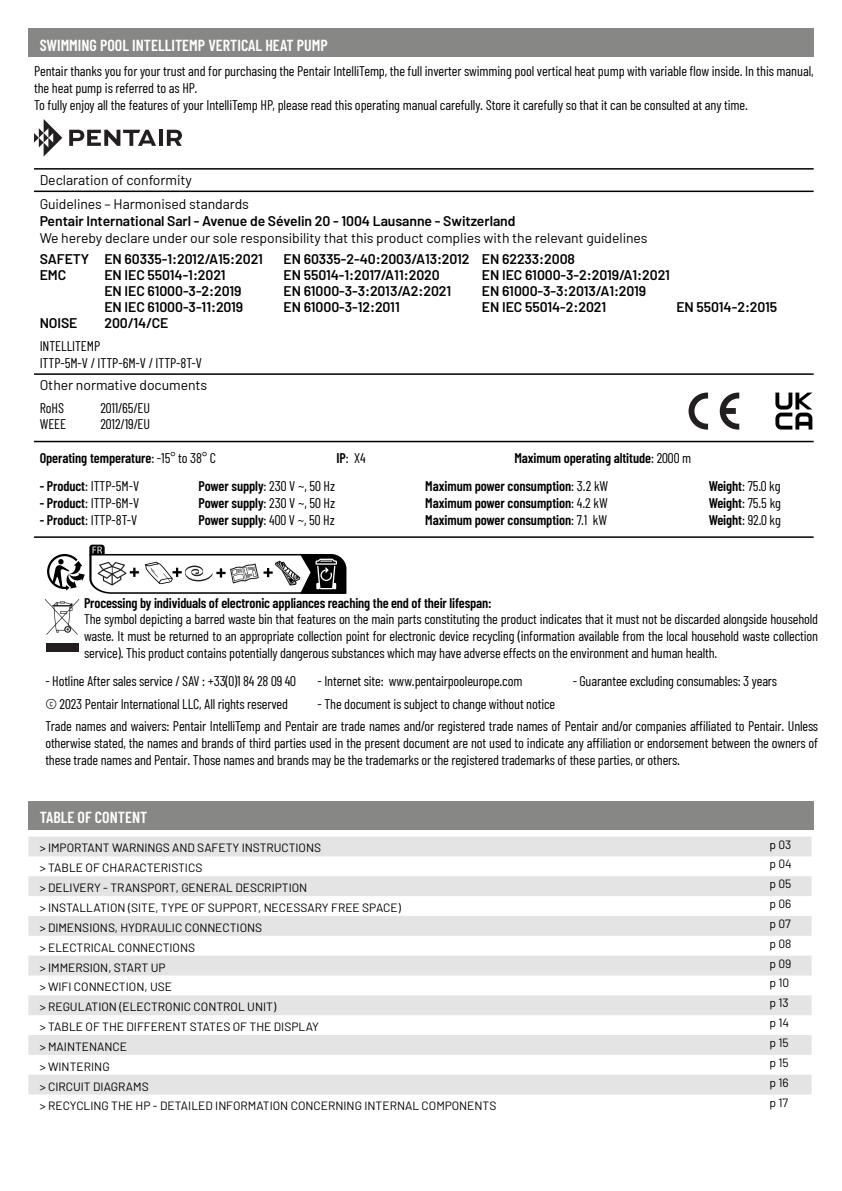
<style>
.page{position:relative;width:842px;height:1191px;background:#fff}
.page>*{position:absolute;margin:0;border:0;box-sizing:border-box;transform-origin:0 0}
.t1{font:600 16px "Barlow Condensed";color:#fff}
.t2{font:14px/16.8px "Barlow Condensed";letter-spacing:-.01em;color:#000}
.t3{font:600 14px "Barlow";letter-spacing:-.005em;color:#000}
.t4{font:600 14px "Barlow Condensed";letter-spacing:-.005em;color:#000}
.t5{font:14px/24.2px "Barlow";letter-spacing:-.005em;color:#000}
.t6{font:12px "Barlow";color:#000}
.s1{font-weight:400}
.s2{font-weight:600}
</style>
<div class="page">
<div style="left:46px;top:643px;width:32px;height:9px;background:#231f20"></div>
<svg style="left:45px;top:544px;width:301px;height:91px"></svg>
<svg style="left:688px;top:392px;width:20px;height:37px"></svg>
<svg style="left:720px;top:392px;width:19px;height:37px"></svg>
<svg style="left:775px;top:392px;width:37px;height:37px"></svg>
<div style="left:28px;top:28px;width:786px;height:29px;background:#878786"></div>
<hr style="left:34px;top:168px;width:780px;height:2px;background:#000">
<hr style="left:34px;top:191px;width:780px;height:1px;background:#000">
<hr style="left:34px;top:373px;width:780px;height:2px;background:#000">
<hr style="left:34px;top:441px;width:780px;height:1px;background:#000">
<hr style="left:34px;top:536px;width:780px;height:2px;background:#000">
<svg style="left:34px;top:119px;width:28px;height:37px"></svg>
<svg style="left:69px;top:130px;width:87px;height:16px"></svg>
<hr style="left:159px;top:130px;width:4px;height:16px;background:#231f20">
<svg style="left:167px;top:130px;width:15px;height:16px"></svg>
<div style="left:28px;top:801px;width:786px;height:28px;background:#878786"></div>
<svg style="left:28px;top:836px;width:784px;height:258px;fill:#e5e4e4"></svg>
<p class="t1" style="left:40px;top:33px;width:290px">SWIMMING POOL INTELLITEMP VERTICAL HEAT PUMP</p>
<p class="t2" style="left:34px;top:63px;width:781px">Pentair thanks you for your trust and for purchasing the Pentair IntelliTemp, the full inverter swimming pool vertical heat pump with variable flow inside. In this manual, the heat pump is referred to as HP.<br>To fully enjoy all the features of your IntelliTemp HP, please read this operating manual carefully. Store it carefully so that it can be consulted at any time.</p>
<p class="t5" style="left:40px;top:167px;width:211px">Declaration of conformity<br>Guidelines – Harmonised standards</p>
<p class="t3" style="left:40px;top:212px;width:477px">Pentair International Sarl - Avenue de Sévelin 20 - 1004 Lausanne - Switzerland</p>
<p class="t5" style="left:40px;top:225px;width:609px">We hereby declare under our sole responsibility that this product complies with the relevant guidelines</p>
<p class="t3" style="left:40px;top:251px;width:225px">SAFETY EN 60335-1:2012/A15:2021</p>
<p class="t3" style="left:283px;top:251px;width:293px">EN 60335-2-40:2003/A13:2012 EN 62233:2008</p>
<p class="t3" style="left:40px;top:267px;width:28px">EMC</p>
<p class="t3" style="left:104px;top:267px;width:123px">EN IEC 55014-1:2021</p>
<p class="t3" style="left:283px;top:267px;width:158px">EN 55014-1:2017/A11:2020</p>
<p class="t3" style="left:482px;top:267px;width:190px">EN IEC 61000-3-2:2019/A1:2021</p>
<p class="t3" style="left:104px;top:283px;width:139px">EN IEC 61000-3-2:2019</p>
<p class="t3" style="left:283px;top:283px;width:169px">EN 61000-3-3:2013/A2:2021</p>
<p class="t3" style="left:482px;top:283px;width:166px">EN 61000-3-3:2013/A1:2019</p>
<p class="t3" style="left:104px;top:299px;width:140px">EN IEC 61000-3-11:2019</p>
<p class="t3" style="left:283px;top:299px;width:118px">EN 61000-3-12:2011</p>
<p class="t3" style="left:482px;top:299px;width:126px">EN IEC 55014-2:2021</p>
<p class="t3" style="left:676px;top:299px;width:102px">EN 55014-2:2015</p>
<p class="t3" style="left:40px;top:315px;width:39px">NOISE</p>
<p class="t3" style="left:104px;top:315px;width:66px">200/14/CE</p>
<p class="t2" style="left:40px;top:337px;width:164px">INTELLITEMP<br>ITTP-5M-V / ITTP-6M-V / ITTP-8T-V</p>
<p class="t5" style="left:40px;top:373px;width:169px">Other normative documents</p>
<p class="t2" style="left:40px;top:399px;width:26px">RoHS</p>
<p class="t2" style="left:100px;top:399px;width:51px">2011/65/EU</p>
<p class="t2" style="left:40px;top:415px;width:28px">WEEE</p>
<p class="t2" style="left:100px;top:415px;width:51px">2012/19/EU</p>
<p class="t4" style="left:40px;top:448px;width:178px">Operating temperature<span class="s1">: -15° to 38° C</span></p>
<p class="t2" style="left:336px;top:449px;width:31px"><span class="s2">IP</span>: X4</p>
<p class="t4" style="left:514px;top:448px;width:178px">Maximum operating altitude<span class="s1">: 2000 m</span></p>
<p class="t2" style="left:40px;top:477px;width:101px"><span class="s2">- Product</span>: ITTP-5M-V</p>
<p class="t4" style="left:198px;top:476px;width:138px">Power supply<span class="s1">: 230 V ~, 50 Hz</span></p>
<p class="t4" style="left:425px;top:476px;width:185px">Maximum power consumption<span class="s1">: 3.2 kW</span></p>
<p class="t2" style="left:709px;top:477px;width:73px"><span class="s2">Weight</span>: 75.0 kg</p>
<p class="t2" style="left:40px;top:494px;width:101px"><span class="s2">- Product</span>: ITTP-6M-V</p>
<p class="t4" style="left:198px;top:493px;width:138px">Power supply<span class="s1">: 230 V ~, 50 Hz</span></p>
<p class="t4" style="left:425px;top:493px;width:184px">Maximum power consumption<span class="s1">: 4.2 kW</span></p>
<p class="t2" style="left:709px;top:494px;width:74px"><span class="s2">Weight</span>: 75.5 kg</p>
<p class="t2" style="left:40px;top:511px;width:99px"><span class="s2">- Product</span>: ITTP-8T-V</p>
<p class="t4" style="left:198px;top:510px;width:138px">Power supply<span class="s1">: 400 V ~, 50 Hz</span></p>
<p class="t4" style="left:425px;top:510px;width:183px">Maximum power consumption<span class="s1">: 7.1 kW</span></p>
<p class="t2" style="left:709px;top:511px;width:74px"><span class="s2">Weight</span>: 92.0 kg</p>
<p class="t4" style="left:84px;top:592px;width:409px">Processing by individuals of electronic appliances reaching the end of their lifespan:</p>
<p class="t2" style="left:84px;top:610px;width:736px;text-align:justify">The symbol depicting a barred waste bin that features on the main parts constituting the product indicates that it must not be discarded alongside household waste. It must be returned to an appropriate collection point for electronic device recycling (information available from the local household waste collection service). This product contains potentially dangerous substances which may have adverse effects on the environment and human health.</p>
<p class="t2" style="left:45px;top:672px;width:252px">- Hotline After sales service / SAV : +33(0)1 84 28 09 40</p>
<p class="t2" style="left:317px;top:672px;width:206px">- Internet site: www.pentairpooleurope.com</p>
<p class="t2" style="left:573px;top:672px;width:206px">- Guarantee excluding consumables: 3 years</p>
<p class="t2" style="left:45px;top:694px;width:244px">© 2023 Pentair International LLC, All rights reserved</p>
<p class="t2" style="left:45px;top:692px;width:774px;line-height:22.4px;text-indent:272px">- The document is subject to change without notice<br>Trade names and waivers: Pentair IntelliTemp and Pentair are trade names and/or registered trade names of Pentair and/or companies affiliated to Pentair. Unless</p>
<p class="t2" style="left:45px;top:734px;width:774px">otherwise stated, the names and brands of third parties used in the present document are not used to indicate any affiliation or endorsement between the owners of these trade names and Pentair. Those names and brands may be the trademarks or the registered trademarks of these parties, or others.</p>
<p class="t1" style="left:40px;top:806px;width:109px">TABLE OF CONTENT</p>
<p class="t6" style="left:40px;top:840px;width:283px">&gt; IMPORTANT WARNINGS AND SAFETY INSTRUCTIONS</p>
<p class="t6" style="left:769px;top:836px;width:23px">p 03</p>
<p class="t6" style="left:40px;top:860px;width:164px">&gt; TABLE OF CHARACTERISTICS</p>
<p class="t6" style="left:769px;top:856px;width:24px">p 04</p>
<p class="t6" style="left:40px;top:880px;width:269px">&gt; DELIVERY - TRANSPORT, GENERAL DESCRIPTION</p>
<p class="t6" style="left:769px;top:876px;width:23px">p 05</p>
<p class="t6" style="left:40px;top:900px;width:363px">&gt; INSTALLATION (SITE, TYPE OF SUPPORT, NECESSARY FREE SPACE)</p>
<p class="t6" style="left:769px;top:896px;width:23px">p 06</p>
<p class="t6" style="left:40px;top:920px;width:224px">&gt; DIMENSIONS, HYDRAULIC CONNECTIONS</p>
<p class="t6" style="left:769px;top:916px;width:23px">p 07</p>
<p class="t6" style="left:40px;top:940px;width:157px">&gt; ELECTRICAL CONNECTIONS</p>
<p class="t6" style="left:769px;top:936px;width:23px">p 08</p>
<p class="t6" style="left:40px;top:959px;width:127px">&gt; IMMERSION, START UP</p>
<p class="t6" style="left:769px;top:955px;width:24px">p 09</p>
<p class="t6" style="left:40px;top:979px;width:134px">&gt; WIFI CONNECTION, USE</p>
<p class="t6" style="left:769px;top:975px;width:21px">p 10</p>
<p class="t6" style="left:40px;top:999px;width:238px">&gt; REGULATION (ELECTRONIC CONTROL UNIT)</p>
<p class="t6" style="left:769px;top:995px;width:21px">p 13</p>
<p class="t6" style="left:40px;top:1019px;width:281px">&gt; TABLE OF THE DIFFERENT STATES OF THE DISPLAY</p>
<p class="t6" style="left:769px;top:1015px;width:21px">p 14</p>
<p class="t6" style="left:40px;top:1039px;width:89px">&gt; MAINTENANCE</p>
<p class="t6" style="left:769px;top:1035px;width:21px">p 15</p>
<p class="t6" style="left:40px;top:1059px;width:71px">&gt; WINTERING</p>
<p class="t6" style="left:769px;top:1055px;width:21px">p 15</p>
<p class="t6" style="left:40px;top:1078px;width:111px">&gt; CIRCUIT DIAGRAMS</p>
<p class="t6" style="left:769px;top:1074px;width:21px">p 16</p>
<p class="t6" style="left:40px;top:1098px;width:458px">&gt; RECYCLING THE HP - DETAILED INFORMATION CONCERNING INTERNAL COMPONENTS</p>
<p class="t6" style="left:769px;top:1094px;width:20px">p 17</p>
</div>
